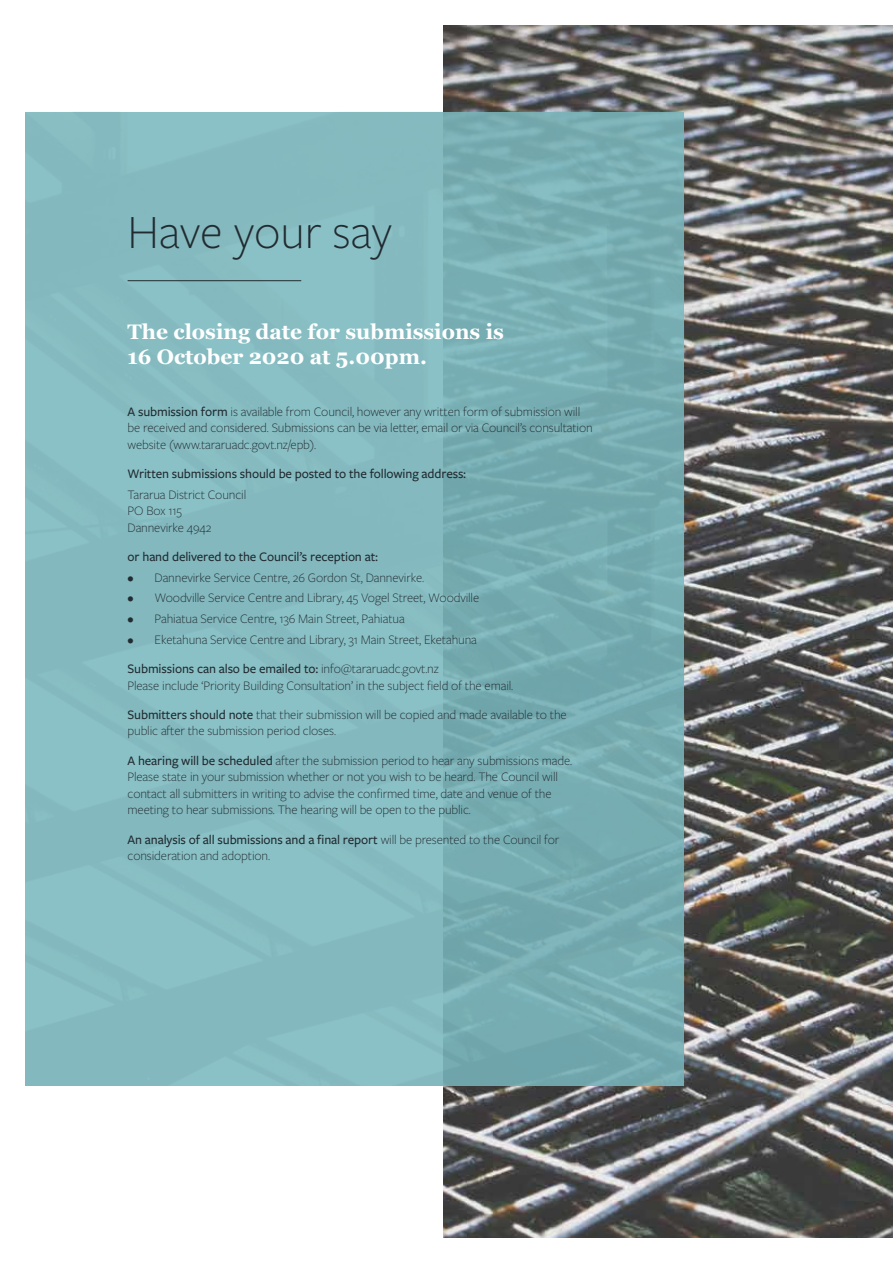
<style>
.page{position:relative;width:893px;height:1263px;background:#fff}
.page>*{position:absolute;margin:0;border:0;box-sizing:border-box;transform-origin:0 0}
.t1{font:300 49.5px "Freight Sans Pro";color:#212b30}
.t2{font:700 21px/25.5px "Georgia";color:#fff}
.t3{font:300 13.5px/16.5px "Freight Sans Pro";letter-spacing:-.01em;color:#212b30}
.t4{font:500 13.5px "Freight Sans Pro";letter-spacing:-.01em;color:#212b30}
.s1{font-weight:500}
</style>
<div class="page">
<img style="left:443px;top:26px;width:450px;height:1211px">
<img style="left:26px;top:112px;width:658px;height:974px">
<hr style="left:128px;top:280px;width:173px;height:1px;background:#212b30">
<h1 class="t1" style="left:128px;top:199px;width:266px">Have your say</h1>
<h2 class="t2" style="left:128px;top:318px;width:378px">The closing date for submissions is<br>16 October 2020 at 5.00pm.</h2>
<p class="t3" style="left:128px;top:402px;width:467px"><span class="s1">A submission form</span> is available from Council, however any written form of submission will be received and considered. Submissions can be via letter, email or via Council’s consultation website (www.tararuadc.govt.nz/epb).</p>
<p class="t4" style="left:128px;top:464px;width:340px">Written submissions should be posted to the following address:</p>
<p class="t3" style="left:128px;top:485px;width:120px">Tararua District Council<br>PO Box 115<br>Dannevirke 4942</p>
<p class="t4" style="left:128px;top:547px;width:252px">or hand delivered to the Council’s reception at:</p>
<p class="t3" style="left:128px;top:568px;width:298px">• Dannevirke Service Centre, 26 Gordon St, Dannevirke.</p>
<p class="t3" style="left:128px;top:589px;width:353px">• Woodville Service Centre and Library, 45 Vogel Street, Woodville</p>
<p class="t3" style="left:128px;top:610px;width:279px">• Pahiatua Service Centre, 136 Main Street, Pahiatua</p>
<p class="t3" style="left:128px;top:624px;width:351px;line-height:29.2px">• Eketahuna Service Centre and Library, 31 Main Street, Eketahuna<br><span class="s1">Submissions can also be emailed to:</span> info@tararuadc.govt.nz</p>
<p class="t3" style="left:128px;top:670px;width:441px;line-height:29.2px">Please include ‘Priority Building Consultation’ in the subject field of the email.<br><span class="s1">Submitters should note</span> that their submission will be copied and made available to the</p>
<p class="t3" style="left:128px;top:716px;width:446px;line-height:29.2px">public after the submission period closes.<br><span class="s1">A hearing will be scheduled</span> after the submission period to hear any submissions made.</p>
<p class="t3" style="left:128px;top:768px;width:432px">Please state in your submission whether or not you wish to be heard. The Council will contact all submitters in writing to advise the confirmed time, date and venue of the meeting to hear submissions. The hearing will be open to the public.</p>
<p class="t3" style="left:128px;top:830px;width:433px"><span class="s1">An analysis of all submissions and a final report</span> will be presented to the Council for consideration and adoption.</p>
</div>
